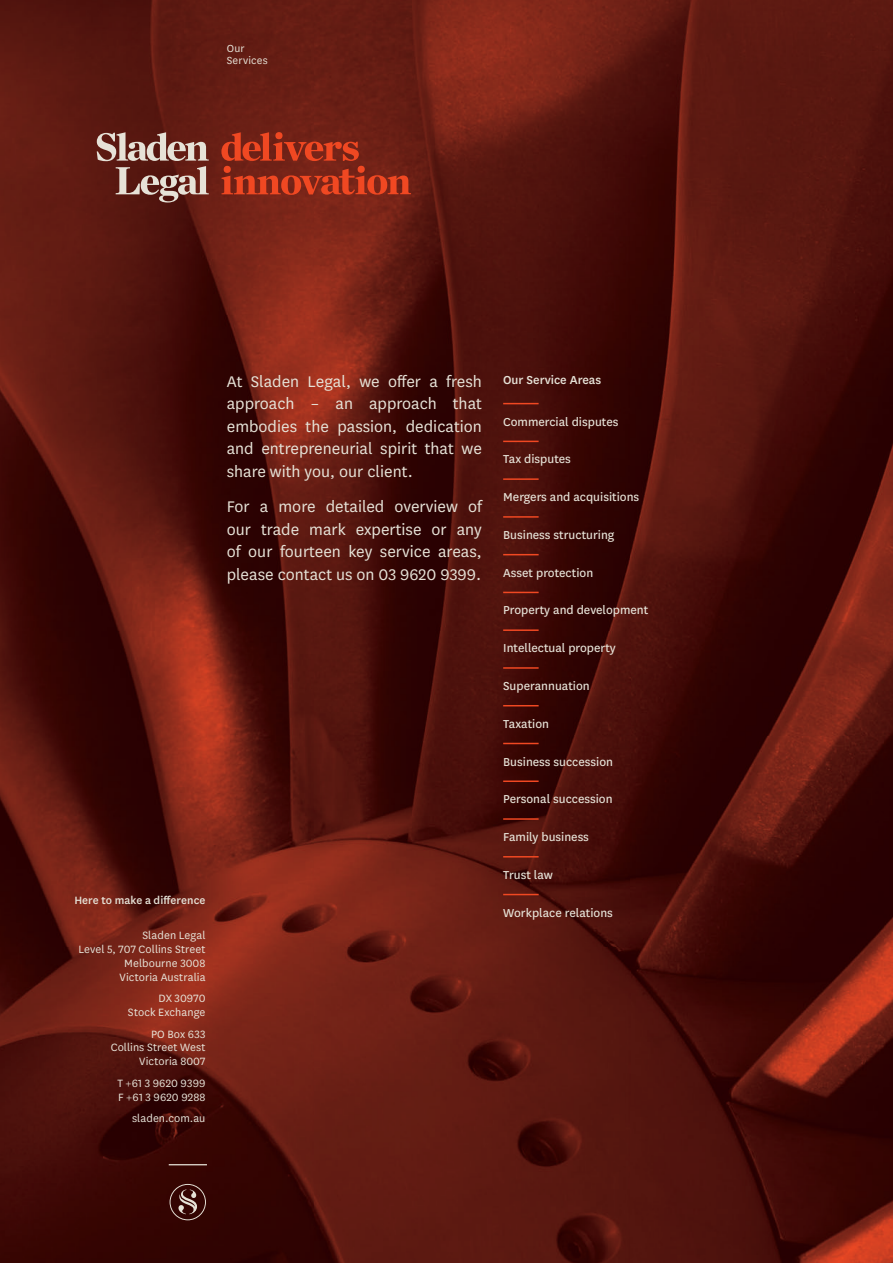
<style>
.page{position:relative;width:893px;height:1263px;background:#fff}
.page>*{position:absolute;margin:0;border:0;box-sizing:border-box;transform-origin:0 0}
.t1{font:18px/22.5px "National";color:#e6e2d7;text-align:justify}
.t2{font:13.5px "National";color:#e6e2d7}
.t3{font:500 13.5px "National";color:#e6e2d7}
.t4{font:12.3px/13.8px "National";letter-spacing:.005em;color:#e6e2d7;text-align:right}
.t5{font:500 12.3px "National";letter-spacing:.005em;color:#e6e2d7}
.t6{font:12px/12.8px "National";letter-spacing:.015em;color:#e6e2d7}
</style>
<div class="page">
<img style="left:0;top:0;width:893px;height:1263px">
<hr style="left:169px;top:1164px;width:38px;height:1px;background:#e6e2d7">
<svg style="left:170px;top:1184px;width:36px;height:36px"></svg>
<hr style="left:503px;top:403px;width:36px;height:1px;background:#f04822">
<hr style="left:503px;top:441px;width:36px;height:1px;background:#f04822">
<hr style="left:503px;top:478px;width:36px;height:2px;background:#f04822">
<hr style="left:503px;top:516px;width:36px;height:2px;background:#f04822">
<hr style="left:503px;top:554px;width:36px;height:1px;background:#f04822">
<hr style="left:503px;top:592px;width:36px;height:1px;background:#f04822">
<hr style="left:503px;top:629px;width:36px;height:2px;background:#f04822">
<hr style="left:503px;top:667px;width:36px;height:2px;background:#f04822">
<hr style="left:503px;top:705px;width:36px;height:1px;background:#f04822">
<hr style="left:503px;top:743px;width:36px;height:1px;background:#f04822">
<hr style="left:503px;top:780px;width:36px;height:2px;background:#f04822">
<hr style="left:503px;top:818px;width:36px;height:2px;background:#f04822">
<hr style="left:503px;top:856px;width:36px;height:1px;background:#f04822">
<hr style="left:503px;top:894px;width:36px;height:1px;background:#f04822">
<svg style="left:97px;top:132px;width:112px;height:70px;background:#875950"></svg>
<svg style="left:221px;top:132px;width:138px;height:29px;background:#a0301a"></svg>
<div style="left:224px;top:166px;width:7px;height:7px;background:#f04822;border-radius:50%"></div>
<div style="left:358px;top:166px;width:7px;height:7px;background:#f04822;border-radius:50%"></div>
<svg style="left:221px;top:169px;width:190px;height:26px;background:#a7321b"></svg>
<p class="t6" style="left:227px;top:41px;width:42px">Our<br>Services</p>
<p class="t5" style="left:74px;top:892px;width:133px">Here to make a difference</p>
<p class="t4" style="left:79px;top:928px;width:128px">Sladen Legal<br>Level 5, 707 Collins Street<br>Melbourne 3008<br>Victoria Australia</p>
<p class="t4" style="left:128px;top:991px;width:79px">DX 30970<br>Stock Exchange</p>
<p class="t4" style="left:111px;top:1026px;width:96px">PO Box 633<br>Collins Street West<br>Victoria 8007</p>
<p class="t4" style="left:117px;top:1075px;width:90px;text-align:left">T +61 3 9620 9399<br>F +61 3 9620 9288</p>
<p class="t4" style="left:132px;top:1111px;width:75px">sladen.com.au</p>
<p class="t1" style="left:227px;top:369px;width:257px">At Sladen Legal, we offer a fresh approach – an approach that embodies the passion, dedication and entrepreneurial spirit that we share with you, our client.</p>
<p class="t1" style="left:227px;top:495px;width:257px">For a more detailed overview of our trade mark expertise or any of our fourteen key service areas, please contact us on 03 9620 9399.</p>
<p class="t3" style="left:503px;top:370px;width:100px">Our Service Areas</p>
<p class="t2" style="left:503px;top:412px;width:117px">Commercial disputes</p>
<p class="t2" style="left:503px;top:450px;width:69px">Tax disputes</p>
<p class="t2" style="left:503px;top:488px;width:138px">Mergers and acquisitions</p>
<p class="t2" style="left:503px;top:526px;width:113px">Business structuring</p>
<p class="t2" style="left:503px;top:564px;width:92px">Asset protection</p>
<p class="t2" style="left:503px;top:601px;width:147px">Property and development</p>
<p class="t2" style="left:503px;top:639px;width:114px">Intellectual property</p>
<p class="t2" style="left:503px;top:677px;width:88px">Superannuation</p>
<p class="t2" style="left:503px;top:715px;width:47px">Taxation</p>
<p class="t2" style="left:503px;top:752px;width:111px">Business succession</p>
<p class="t2" style="left:503px;top:790px;width:111px">Personal succession</p>
<p class="t2" style="left:503px;top:828px;width:87px">Family business</p>
<p class="t2" style="left:503px;top:866px;width:51px">Trust law</p>
<p class="t2" style="left:503px;top:903px;width:111px">Workplace relations</p>
</div>
